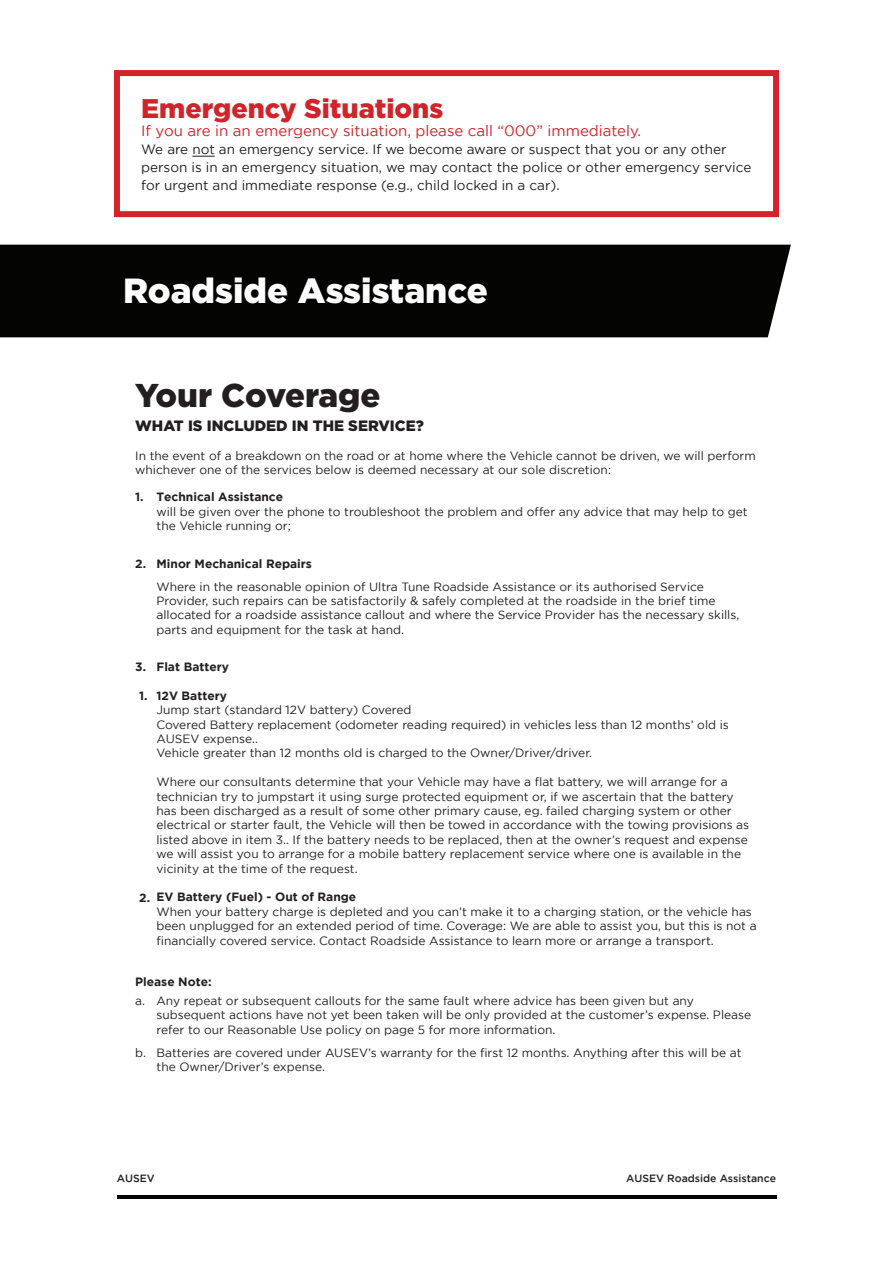
<style>
.page{position:relative;width:893px;height:1263px;background:#fff}
.page>*{position:absolute;margin:0;border:0;box-sizing:border-box;transform-origin:0 0}
.SUBTILE{font:900 34.95px "Gotham";color:#fff}
.SUBTILE-2{font:900 33px "Gotham";letter-spacing:-.005em;color:#231f20}
.SUBTILE-3{font:900 27px "Gotham";color:#d1232a}
.SUBTILE-4{font:15px "Gotham";color:#d1232a}
.SUBTILE-5{font:900 15px "Gotham";color:#231f20}
.SUBTILE-6{font:13.5px/18px "Gotham";color:#231f20}
.List_title{font:12px/14.4px "Gotham";color:#231f20}
.SUBTILE-7{font:12px/14.4px "Gotham";color:#231f20}
.List_title-2{font:700 12px "Gotham";color:#231f20}
.t1{font:500 10.5px "Gotham";color:#231f20}
.s1{font-weight:700}
</style>
<div class="page">
<hr style="left:117px;top:1195px;width:659px;height:4px;background:#040503">
<svg style="left:192px;top:156px;width:23px;height:1px"></svg>
<div style="left:114px;top:70px;width:665px;height:147px;border:6px solid #d5232b"></div>
<div style="left:0;top:245px;width:791px;height:92px;background:#040503"></div>
<p class="SUBTILE-3" style="left:141px;top:90px;width:303px">Emergency Situations</p>
<p class="SUBTILE-4" style="left:141px;top:123px;width:502px">If you are in an emergency situation, please call “000” immediately.</p>
<p class="SUBTILE-6" style="left:141px;top:140px;width:612px">We are not an emergency service. If we become aware or suspect that you or any other person is in an emergency situation, we may contact the police or other emergency service for urgent and immediate response (e.g., child locked in a car).</p>
<p class="SUBTILE" style="left:123px;top:267px;width:366px">Roadside Assistance</p>
<p class="SUBTILE-2" style="left:135px;top:373px;width:247px">Your Coverage</p>
<p class="SUBTILE-5" style="left:135px;top:415px;width:290px">WHAT IS INCLUDED IN THE SERVICE?</p>
<p class="SUBTILE-7" style="left:135px;top:448px;width:622px">In the event of a breakdown on the road or at home where the Vehicle cannot be driven, we will perform whichever one of the services below is deemed necessary at our sole discretion:</p>
<p class="List_title" style="left:156px;top:490px;width:593px;text-indent:-21px"><span class="s1">1. Technical Assistance<br></span>will be given over the phone to troubleshoot the problem and offer any advice that may help to get the Vehicle running or;</p>
<p class="List_title-2" style="left:135px;top:556px;width:178px">2. Minor Mechanical Repairs</p>
<p class="List_title" style="left:156px;top:579px;width:584px">Where in the reasonable opinion of Ultra Tune Roadside Assistance or its authorised Service Provider, such repairs can be satisfactorily &amp; safely completed at the roadside in the brief time allocated for a roadside assistance callout and where the Service Provider has the necessary skills, parts and equipment for the task at hand.</p>
<p class="List_title-2" style="left:135px;top:660px;width:95px">3. Flat Battery</p>
<p class="List_title" style="left:156px;top:688px;width:574px"><span class="s1">12V Battery<br></span>Jump start (standard 12V battery) Covered<br>Covered Battery replacement (odometer reading required) in vehicles less than 12 months’ old is AUSEV expense..<br>Vehicle greater than 12 months old is charged to the Owner/Driver/driver.</p>
<p class="List_title" style="left:156px;top:775px;width:594px">Where our consultants determine that your Vehicle may have a flat battery, we will arrange for a technician try to jumpstart it using surge protected equipment or, if we ascertain that the battery has been discharged as a result of some other primary cause, eg. failed charging system or other electrical or starter fault, the Vehicle will then be towed in accordance with the towing provisions as listed above in item 3.. If the battery needs to be replaced, then at the owner’s request and expense we will assist you to arrange for a mobile battery replacement service where one is available in the vicinity at the time of the request.</p>
<p class="List_title" style="left:156px;top:890px;width:602px"><span class="s1">EV Battery (Fuel) - Out of Range<br></span>When your battery charge is depleted and you can’t make it to a charging station, or the vehicle has been unplugged for an extended period of time. Coverage: We are able to assist you, but this is not a financially covered service. Contact Roadside Assistance to learn more or arrange a transport.</p>
<p class="List_title-2" style="left:135px;top:975px;width:78px">Please Note:</p>
<p class="List_title" style="left:156px;top:993px;width:596px;text-indent:-21px">a. Any repeat or subsequent callouts for the same fault where advice has been given but any subsequent actions have not yet been taken will be only provided at the customer’s expense. Please refer to our Reasonable Use policy on page 5 for more information.</p>
<p class="List_title" style="left:156px;top:1045px;width:587px;text-indent:-21px">b. Batteries are covered under AUSEV’s warranty for the first 12 months. Anything after this will be at the Owner/Driver’s expense.</p>
<p class="List_title-2" style="left:139px;top:689px;width:10px">1.</p>
<p class="List_title-2" style="left:139px;top:890px;width:12px">2.</p>
<p class="t1" style="left:117px;top:1172px;width:39px">AUSEV</p>
<p class="t1" style="left:626px;top:1172px;width:151px">AUSEV Roadside Assistance</p>
</div>
